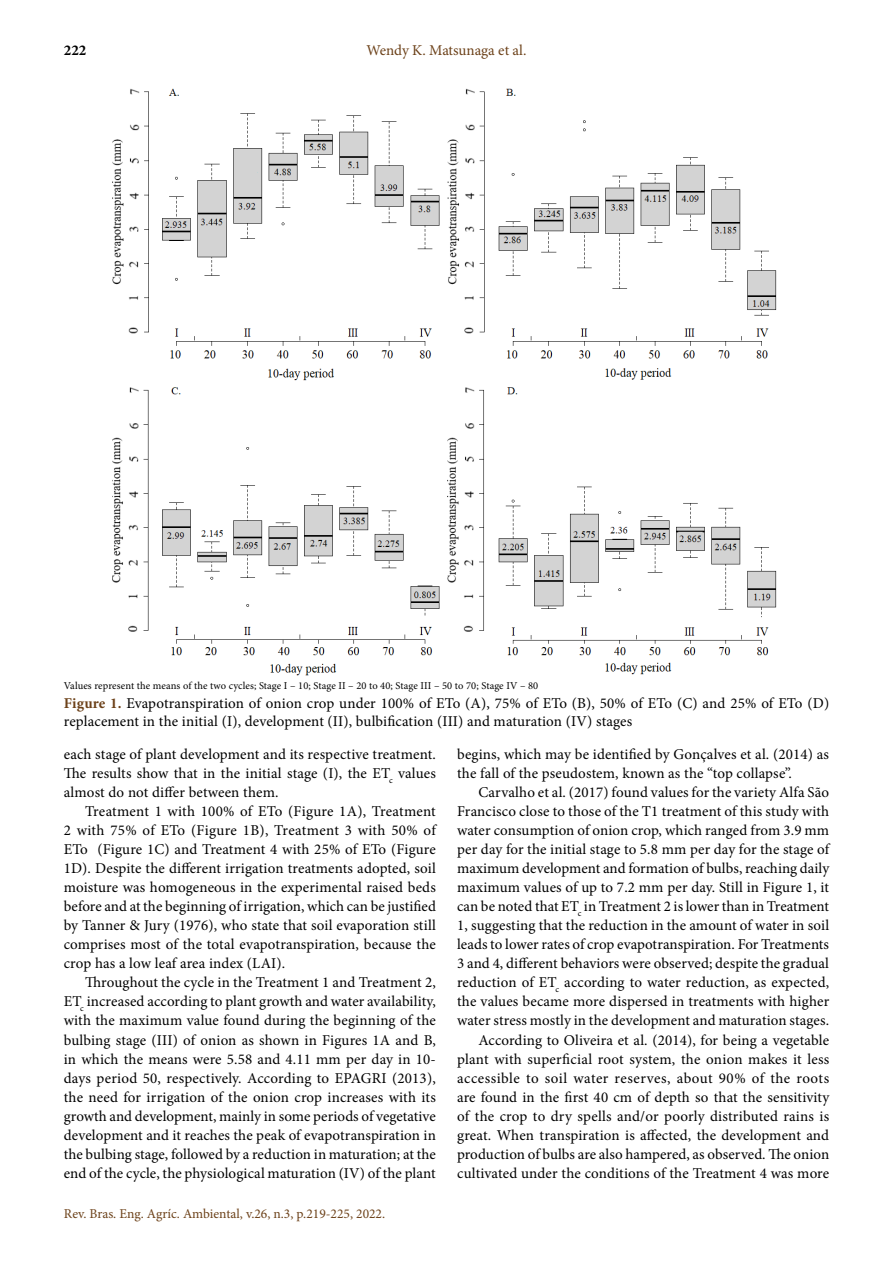
<style>
.page{position:relative;width:893px;height:1263px;background:#fff}
.page>*{position:absolute;margin:0;border:0;box-sizing:border-box;transform-origin:0 0}
.t1{font:15px/19px "Minion Pro";letter-spacing:.01em;color:#000;text-align:justify}
.t2{font:15px "Minion Pro";letter-spacing:-.005em;color:#6c4119}
.t3{font:700 15px "Minion Pro";color:#000}
.t4{font:13.5px "Minion Pro";color:#6c4119}
.t5{font:10.5px "Minion Pro";letter-spacing:.005em;color:#000}
.s1{font-weight:700;color:#6c4119}
</style>
<div class="page">
<img style="left:112px;top:88px;width:665px;height:588px">
<p class="t3" style="left:64px;top:40px;width:24px">222</p>
<p class="t2" style="left:367px;top:40px;width:161px">Wendy K. Matsunaga et al.</p>
<p class="t5" style="left:64px;top:678px;width:476px">Values represent the means of the two cycles; Stage I – 10; Stage II – 20 to 40; Stage III – 50 to 70; Stage IV – 80</p>
<p class="t1" style="left:64px;top:693px;width:767px"><span class="s1">Figure 1.</span> Evapotranspiration of onion crop under 100% of ETo (A), 75% of ETo (B), 50% of ETo (C) and 25% of ETo (D) replacement in the initial (I), development (II), bulbification (III) and maturation (IV) stages</p>
<p class="t1" style="left:64px;top:744px;width:374px">each stage of plant development and its respective treatment.<br>The results show that in the initial stage (I), the ET<sub>c</sub> values almost do not differ between them.</p>
<p class="t1" style="left:64px;top:801px;width:374px;text-indent:21px">Treatment 1 with 100% of ETo (Figure 1A), Treatment 2 with 75% of ETo (Figure 1B), Treatment 3 with 50% of ETo (Figure 1C) and Treatment 4 with 25% of ETo (Figure 1D). Despite the different irrigation treatments adopted, soil moisture was homogeneous in the experimental raised beds before and at the beginning of irrigation, which can be justified by Tanner &amp; Jury (1976), who state that soil evaporation still comprises most of the total evapotranspiration, because the crop has a low leaf area index (LAI).</p>
<p class="t1" style="left:64px;top:973px;width:374px;text-indent:21px">Throughout the cycle in the Treatment 1 and Treatment 2, ET<sub>c</sub> increased according to plant growth and water availability, with the maximum value found during the beginning of the bulbing stage (III) of onion as shown in Figures 1A and B, in which the means were 5.58 and 4.11 mm per day in 10- days period 50, respectively. According to EPAGRI (2013), the need for irrigation of the onion crop increases with its growth and development, mainly in some periods of vegetative development and it reaches the peak of evapotranspiration in the bulbing stage, followed by a reduction in maturation; at the end of the cycle, the physiological maturation (IV) of the plant</p>
<p class="t1" style="left:457px;top:744px;width:373px">begins, which may be identified by Gonçalves et al. (2014) as the fall of the pseudostem, known as the “top collapse”.</p>
<p class="t1" style="left:457px;top:782px;width:374px;text-align:right">Carvalho et al. (2017) found values for the variety Alfa São Francisco close to those of the T1 treatment of this study with water consumption of onion crop, which ranged from 3.9 mm per day for the initial stage to 5.8 mm per day for the stage of maximum development and formation of bulbs, reaching daily maximum values of up to 7.2 mm per day. Still in Figure 1, it can be noted that ET<sub>c</sub> in Treatment 2 is lower than in Treatment 1, suggesting that the reduction in the amount of water in soil leads to lower rates of crop evapotranspiration. For Treatments 3 and 4, different behaviors were observed; despite the gradual reduction of ET<sub>c</sub> according to water reduction, as expected, the values became more dispersed in treatments with higher water stress mostly in the development and maturation stages.<br>According to Oliveira et al. (2014), for being a vegetable plant with superficial root system, the onion makes it less accessible to soil water reserves, about 90% of the roots are found in the first 40 cm of depth so that the sensitivity of the crop to dry spells and/or poorly distributed rains is great. When transpiration is affected, the development and production of bulbs are also hampered, as observed. The onion cultivated under the conditions of the Treatment 4 was more</p>
<p class="t4" style="left:64px;top:1204px;width:323px">Rev. Bras. Eng. Agríc. Ambiental, v.26, n.3, p.219-225, 2022.</p>
</div>
